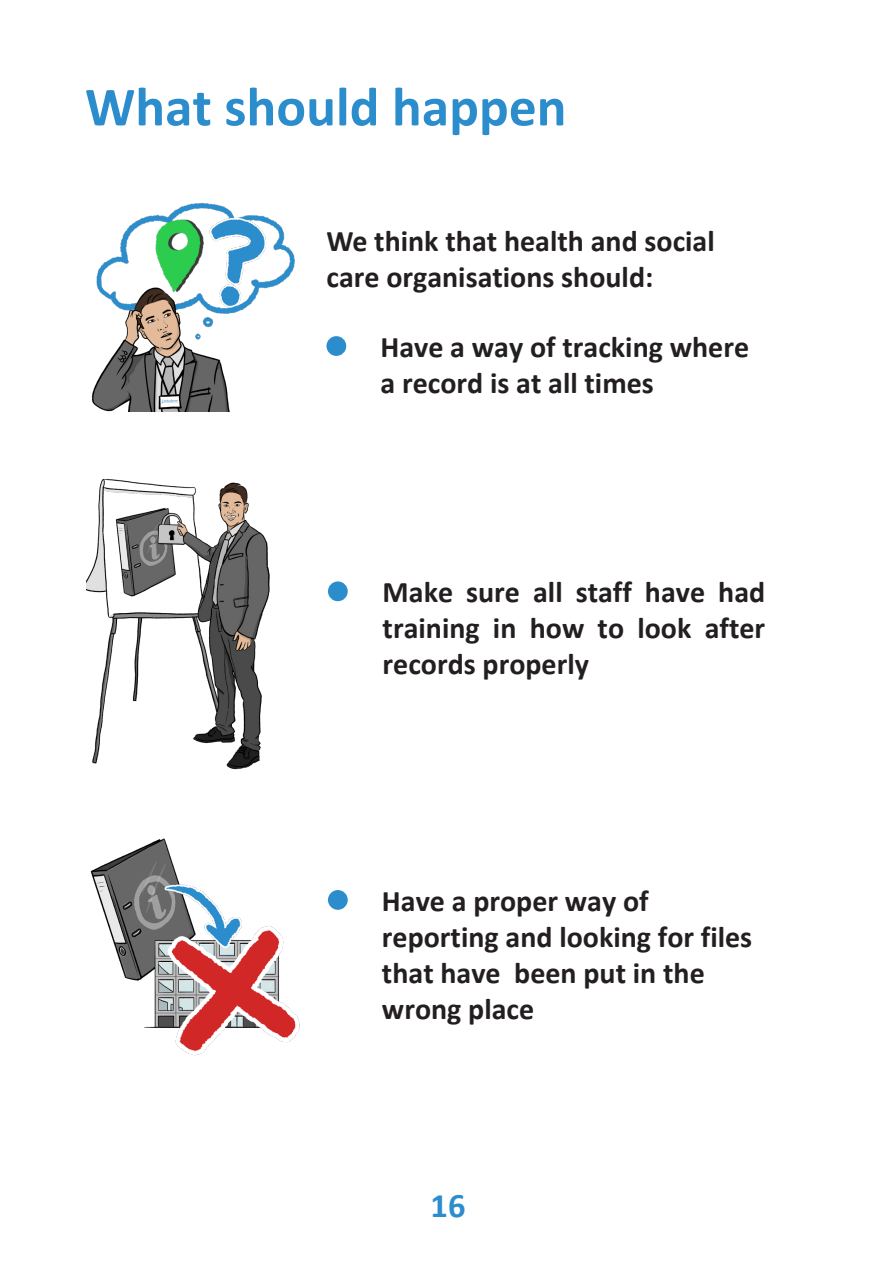
<style>
.page{position:relative;width:893px;height:1263px;background:#fff}
.page>*{position:absolute;margin:0;border:0;box-sizing:border-box;transform-origin:0 0}
.t1{font:700 55.5px "Calibri";color:#2c8dcd}
.t2{font:700 34.5px "Calibri";color:#2c8dcd}
.t3{font:700 30px/36px "Calibri";color:#231f20}
</style>
<div class="page">
<img style="left:91px;top:203px;width:204px;height:208px">
<div style="left:326px;top:336px;width:20px;height:20px;background:#2c8dcd;border-radius:50%"></div>
<img style="left:87px;top:478px;width:183px;height:292px">
<div style="left:328px;top:581px;width:20px;height:20px;background:#2c8dcd;border-radius:50%"></div>
<img style="left:90px;top:838px;width:210px;height:218px">
<div style="left:328px;top:890px;width:20px;height:20px;background:#2c8dcd;border-radius:50%"></div>
<p class="t1" style="left:85px;top:71px;width:483px">What should happen</p>
<p class="t3" style="left:326px;top:223px;width:390px">We think that health and social care organisations should:</p>
<p class="t3" style="left:380px;top:329px;width:370px">Have a way of tracking where a record is at all times</p>
<p class="t3" style="left:383px;top:574px;width:384px;text-align:justify">Make sure all staff have had training in how to look after records properly</p>
<p class="t3" style="left:382px;top:883px;width:372px">Have a proper way of reporting and looking for files that have been put in the wrong place</p>
<p class="t2" style="left:431px;top:1183px;width:36px">16</p>
</div>
